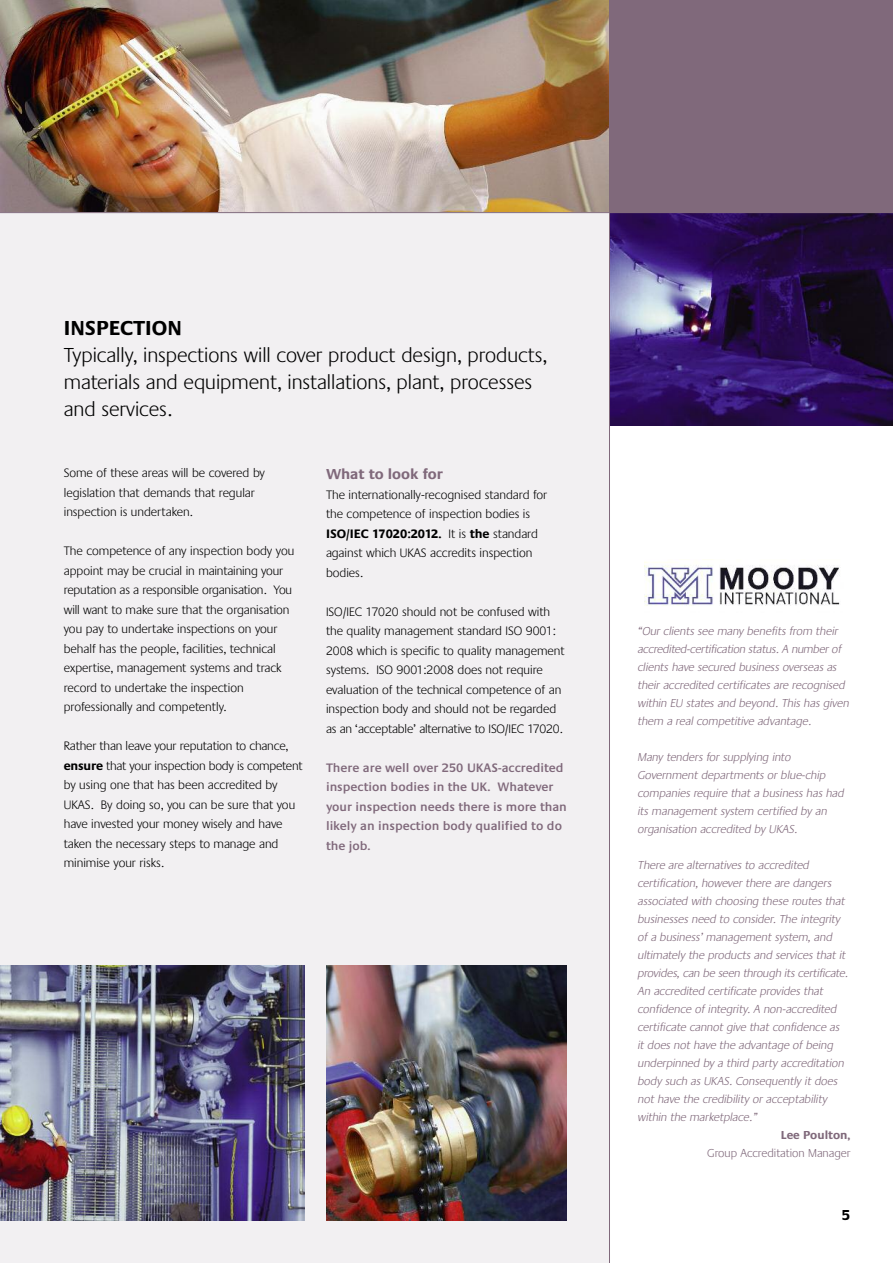
<style>
.page{position:relative;width:893px;height:1263px;background:#fff}
.page>*{position:absolute;margin:0;border:0;box-sizing:border-box;transform-origin:0 0}
.t1{font:300 21px/27px "Praxis EF";color:#000}
.t2{font:700 21px "Praxis EF";color:#000}
.t3{font:700 15px "Praxis EF";color:#80697b}
.t4{font:700 15px "Praxis EF";color:#000}
.t5{font:300 12.75px/19.5px "Praxis EF";color:#000}
.t6{font:600 12.75px/19.5px "Praxis EF";color:#80697b}
.t7{font:italic 300 12px/18px "Praxis";color:#80697b}
.t8{font:300 12px "Praxis EF";color:#80697b}
.t9{font:700 12px "Praxis EF";color:#80697b}
.s1{font-weight:700}
</style>
<div class="page">
<img style="left:610px;top:213px;width:283px;height:212px">
<img style="left:0;top:0;width:609px;height:212px">
<div style="left:0;top:213px;width:609px;height:1050px;background:#f2f0f2"></div>
<div style="left:609px;top:0;width:284px;height:213px;background:#80697b"></div>
<img style="left:0;top:965px;width:305px;height:255px">
<img style="left:326px;top:965px;width:241px;height:255px">
<hr style="left:0;top:212px;width:893px;height:1px;background:#80697b">
<img style="left:644px;top:562px;width:196px;height:44px">
<hr style="left:609px;top:213px;width:1px;height:1050px;background:#80697b">
<h1 class="t2" style="left:64px;top:320px;width:120px">INSPECTION</h1>
<h1 class="t1" style="left:64px;top:343px;width:485px">Typically, inspections will cover product design, products, materials and equipment, installations, plant, processes and services.</h1>
<p class="t5" style="left:64px;top:464px;width:203px">Some of these areas will be covered by legislation that demands that regular inspection is undertaken.</p>
<p class="t5" style="left:64px;top:542px;width:232px">The competence of any inspection body you appoint may be crucial in maintaining your reputation as a responsible organisation. You will want to make sure that the organisation you pay to undertake inspections on your behalf has the people, facilities, technical expertise, management systems and track record to undertake the inspection professionally and competently.</p>
<p class="t5" style="left:64px;top:737px;width:240px">Rather than leave your reputation to chance, <span class="s1">ensure</span> that your inspection body is competent by using one that has been accredited by UKAS. By doing so, you can be sure that you have invested your money wisely and have taken the necessary steps to manage and minimise your risks.</p>
<p class="t3" style="left:326px;top:468px;width:119px">What to look for</p>
<p class="t5" style="left:326px;top:486px;width:223px">The internationally-recognised standard for the competence of inspection bodies is <span class="s1">ISO/IEC 17020:2012.</span> It is <span class="s1">the</span> standard against which UKAS accredits inspection bodies.</p>
<p class="t5" style="left:326px;top:603px;width:240px">ISO/IEC 17020 should not be confused with the quality management standard ISO 9001:<br>2008 which is specific to quality management systems. ISO 9001:2008 does not require evaluation of the technical competence of an inspection body and should not be regarded as an ‘acceptable’ alternative to ISO/IEC 17020.</p>
<p class="t6" style="left:326px;top:759px;width:242px">There are well over 250 UKAS-accredited inspection bodies in the UK. Whatever your inspection needs there is more than likely an inspection body qualified to do the job.</p>
<p class="t7" style="left:638px;top:621px;width:213px">“Our clients see many benefits from their accredited-certification status. A number of clients have secured business overseas as their accredited certificates are recognised within EU states and beyond. This has given them a real competitive advantage.</p>
<p class="t7" style="left:638px;top:747px;width:208px">Many tenders for supplying into Government departments or blue-chip companies require that a business has had its management system certified by an organisation accredited by UKAS.</p>
<p class="t7" style="left:638px;top:855px;width:212px">There are alternatives to accredited certification, however there are dangers associated with choosing these routes that businesses need to consider. The integrity of a business’ management system, and ultimately the products and services that it provides, can be seen through its certificate.<br>An accredited certificate provides that confidence of integrity. A non-accredited certificate cannot give that confidence as it does not have the advantage of being underpinned by a third party accreditation body such as UKAS. Consequently it does not have the credibility or acceptability within the marketplace.”</p>
<p class="t9" style="left:781px;top:1130px;width:71px">Lee Poulton,</p>
<p class="t8" style="left:707px;top:1148px;width:145px">Group Accreditation Manager</p>
<p class="t4" style="left:842px;top:1209px;width:10px">5</p>
</div>
